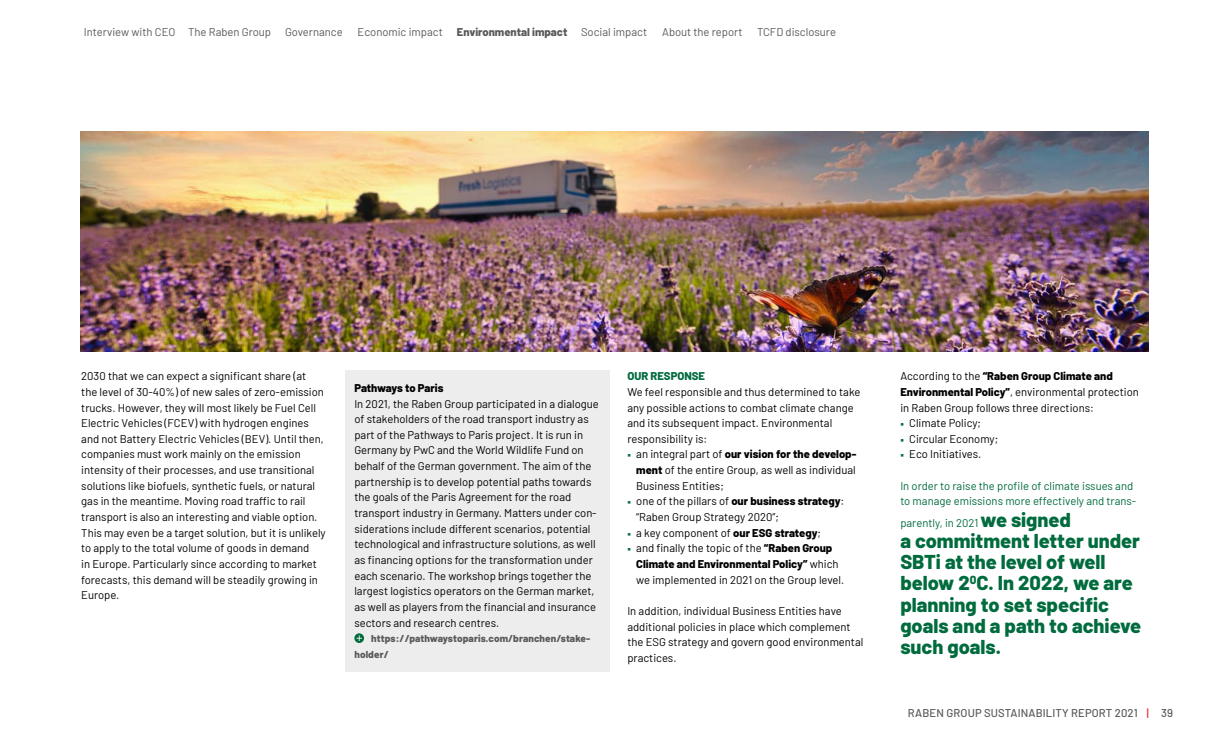
<style>
.page{position:relative;width:1230px;height:745px;background:#fff}
.page>*{position:absolute;margin:0;border:0;box-sizing:border-box;transform-origin:0 0}
.t1{font:800 20px/21.2px "Barlow";color:#006b3d}
.t2{font:11.25px/15.6px "Barlow";color:#000}
.t3{font:11.25px/15.6px "Barlow";color:#006b3d}
.t4{font:11.25px "Barlow";color:#58595b}
.t5{font:500 11.25px "Barlow";letter-spacing:.01em;color:#58595b}
.t6{font:800 11.25px "Barlow";color:#58595b}
.t7{font:800 11.25px "Barlow";letter-spacing:-.01em;color:#000}
.t8{font:800 11.25px "Barlow";color:#006b3d}
.t9{font:800 10px/15.6px "Barlow";letter-spacing:.01em;color:#58595b}
.s1{font-family:"Garamond Premr Pro";color:#006b3d}
.s2{font-weight:800}
.s3{font-weight:800;font-size:20px}
.s4{color:#ed1c24}
</style>
<div class="page">
<div style="left:345px;top:370px;width:264px;height:301px;background:#ededed"></div>
<svg style="left:354px;top:633px;width:10px;height:9px"></svg>
<svg style="left:356px;top:635px;width:6px;height:5px"></svg>
<img style="left:80px;top:131px;width:1068px;height:220px">
<p class="t4" style="left:285px;top:24px;width:59px">Governance</p>
<p class="t4" style="left:357px;top:24px;width:87px">Economic impact</p>
<p class="t6" style="left:457px;top:24px;width:112px">Environmental impact</p>
<p class="t4" style="left:662px;top:24px;width:82px">About the report</p>
<p class="t4" style="left:84px;top:24px;width:189px">Interview with CEO The Raben Group</p>
<p class="t4" style="left:581px;top:24px;width:68px">Social impact</p>
<p class="t4" style="left:757px;top:24px;width:80px">TCFD disclosure</p>
<p class="t2" style="left:81px;top:367px;width:246px">2030 that we can expect a significant share (at<br>the level of 30-40%) of new sales of zero-emission trucks. However, they will most likely be Fuel Cell Electric Vehicles (FCEV) with hydrogen engines and not Battery Electric Vehicles (BEV). Until then, companies must work mainly on the emission intensity of their processes, and use transitional solutions like biofuels, synthetic fuels, or natural gas in the meantime. Moving road traffic to rail transport is also an interesting and viable option.<br>This may even be a target solution, but it is unlikely to apply to the total volume of goods in demand<br>in Europe. Particularly since according to market forecasts, this demand will be steadily growing in Europe.</p>
<p class="t8" style="left:627px;top:369px;width:79px">OUR RESPONSE</p>
<p class="t7" style="left:354px;top:380px;width:91px">Pathways to Paris</p>
<p class="t2" style="left:354px;top:395px;width:246px">In 2021, the Raben Group participated in a dialogue of stakeholders of the road transport industry as part of the Pathways to Paris project. It is run in Germany by PwC and the World Wildlife Fund on behalf of the German government. The aim of the partnership is to develop potential paths towards the goals of the Paris Agreement for the road transport industry in Germany. Matters under con&shy;siderations include different scenarios, potential technological and infrastructure solutions, as well as financing options for the transformation under each scenario. The workshop brings together the largest logistics operators on the German market, as well as players from the financial and insurance sectors and research centres.</p>
<p class="t9" style="left:354px;top:630px;width:237px;text-indent:17px">https://pathwaystoparis.com/branchen/stake&shy;holder/</p>
<p class="t2" style="left:627px;top:383px;width:234px">We feel responsible and thus determined to take any possible actions to combat climate change and its subsequent impact. Environmental responsibility is:</p>
<p class="t2" style="left:636px;top:446px;width:222px;text-align:justify;text-indent:-9px"><span class="s1">■</span> an integral part of <span class="s2">our vision for the develop&shy;ment</span> of the entire Group, as well as individual Business Entities;</p>
<p class="t2" style="left:636px;top:492px;width:210px;text-indent:-9px"><span class="s1">■</span> one of the pillars of <span class="s2">our business strategy</span>: “Raben Group Strategy 2020”;</p>
<p class="t2" style="left:627px;top:524px;width:195px"><span class="s1">■</span> a key component of <span class="s2">our ESG strategy</span>;</p>
<p class="t2" style="left:636px;top:539px;width:210px;text-indent:-9px"><span class="s1">■</span> and finally the topic of the <span class="s2">“Raben Group<br>Climate and Environmental Policy”</span> which we implemented in 2021 on the Group level.</p>
<p class="t2" style="left:627px;top:602px;width:237px">In addition, individual Business Entities have additional policies in place which complement the ESG strategy and govern good environmental practices.</p>
<p class="t2" style="left:900px;top:367px;width:240px">According to the <span class="s2">“Raben Group Climate and<br>Environmental Policy”</span>, environmental protection in Raben Group follows three directions:</p>
<p class="t2" style="left:900px;top:414px;width:82px"><span class="s1">■</span> Climate Policy;</p>
<p class="t2" style="left:900px;top:430px;width:99px"><span class="s1">■</span> Circular Economy;</p>
<p class="t2" style="left:900px;top:446px;width:82px"><span class="s1">■</span> Eco Initiatives.</p>
<p class="t3" style="left:900px;top:477px;width:237px">In order to raise the profile of climate issues and to manage emissions more effectively and trans-</p>
<p class="t3" style="left:900px;top:514px;width:172px">parently, in 2021 <span class="s3">we signed</span></p>
<h1 class="t1" style="left:900px;top:529px;width:242px">a commitment letter under<br>SBTi at the level of well below 2<sup>0</sup>C. In 2022, we are planning to set specific goals and a path to achieve such goals.</h1>
<p class="t5" style="left:908px;top:705px;width:266px">RABEN GROUP SUSTAINABILITY REPORT 2021 <span class="s4">|</span> 39</p>
</div>
